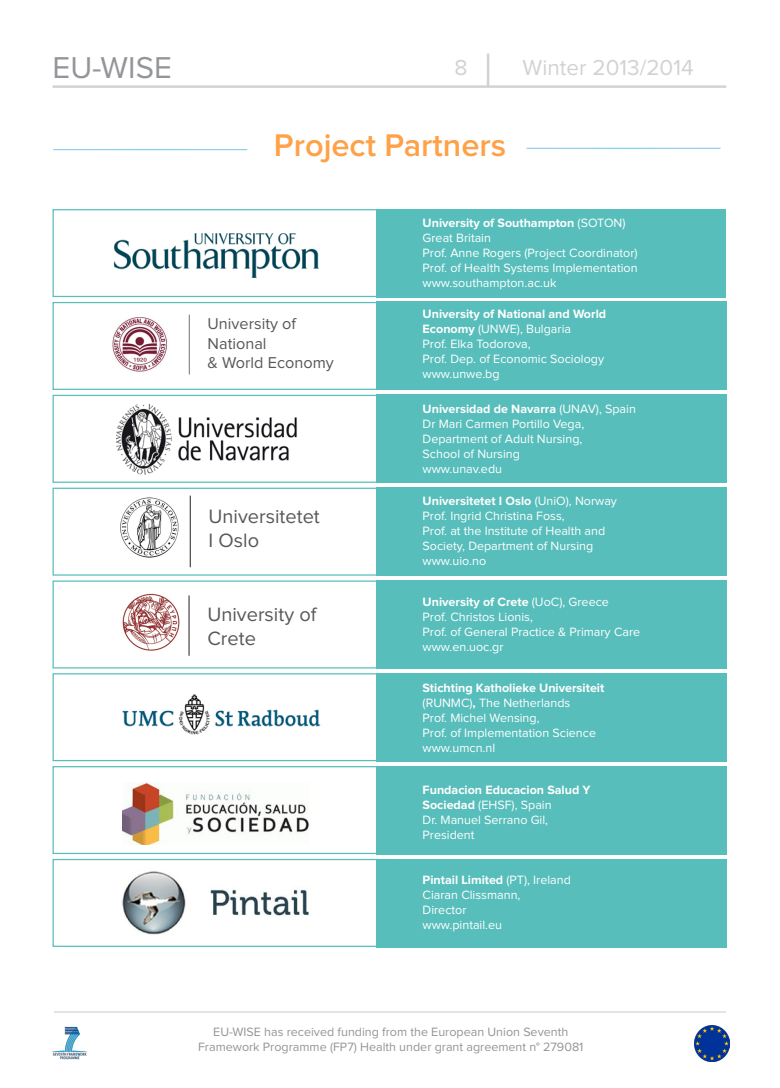
<style>
.page{position:relative;width:780px;height:1088px;background:#fff}
.page>*{position:absolute;margin:0;border:0;box-sizing:border-box;transform-origin:0 0}
.t1{font:600 32.5px "Proxima Nova";color:#ffa147}
.t2{font:31.25px "Proxima Nova";color:#939598}
.t3{font:22.5px "Proxima Nova";color:#d1d2d4}
.t4{font:20px/24px "Proxima Nova";color:#57585a}
.t5{font:16.25px/19.5px "Proxima Nova";color:#57585a}
.t6{font:12.5px/15px "Proxima Nova";color:#fff}
.t7{font:700 12.5px/15px "Proxima Nova";color:#fff}
.t8{font:12.5px/15px "Proxima Nova";color:#939598;text-align:center}
.s1{font-weight:400}
</style>
<div class="page">
<hr style="left:53px;top:85px;width:673px;height:3px;background:#d1d2d4">
<hr style="left:487px;top:54px;width:2px;height:33px;background:#d1d2d4">
<hr style="left:54px;top:1011px;width:672px;height:1px;background:#231f20">
<img style="left:52px;top:1026px;width:35px;height:34px">
<img style="left:694px;top:1026px;width:35px;height:35px">
<div style="left:376px;top:209px;width:350px;height:88px;background:#57bebb"></div>
<div style="left:376px;top:302px;width:350px;height:88px;background:#57bebb"></div>
<div style="left:376px;top:395px;width:350px;height:88px;background:#57bebb"></div>
<div style="left:376px;top:488px;width:350px;height:88px;background:#57bebb"></div>
<div style="left:376px;top:580px;width:350px;height:88px;background:#57bebb"></div>
<div style="left:376px;top:673px;width:350px;height:88px;background:#57bebb"></div>
<div style="left:376px;top:766px;width:350px;height:88px;background:#57bebb"></div>
<div style="left:376px;top:859px;width:350px;height:88px;background:#57bebb"></div>
<img style="left:122px;top:871px;width:187px;height:64px">
<img style="left:122px;top:782px;width:187px;height:62px">
<img style="left:122px;top:694px;width:199px;height:41px">
<img style="left:116px;top:404px;width:181px;height:71px">
<img style="left:114px;top:233px;width:205px;height:45px">
<img style="left:112px;top:317px;width:55px;height:55px">
<hr style="left:189px;top:315px;width:1px;height:59px;background:#231f20">
<img style="left:122px;top:594px;width:58px;height:57px">
<img style="left:120px;top:497px;width:59px;height:61px">
<hr style="left:190px;top:496px;width:1px;height:71px;background:#231f20">
<hr style="left:188px;top:595px;width:2px;height:61px;background:#231f20">
<div style="left:53px;top:209px;width:344px;height:88px;border:1px solid #57bebb"></div>
<div style="left:53px;top:302px;width:340px;height:88px;border:1px solid #57bebb"></div>
<div style="left:53px;top:395px;width:344px;height:88px;border:1px solid #57bebb"></div>
<div style="left:53px;top:488px;width:340px;height:88px;border:1px solid #57bebb"></div>
<div style="left:53px;top:580px;width:340px;height:88px;border:1px solid #57bebb"></div>
<div style="left:53px;top:673px;width:344px;height:88px;border:1px solid #57bebb"></div>
<div style="left:53px;top:766px;width:340px;height:88px;border:1px solid #57bebb"></div>
<div style="left:53px;top:859px;width:340px;height:88px;border:1px solid #57bebb"></div>
<h2 class="t2" style="left:53px;top:53px;width:121px">EU-WISE</h2>
<h3 class="t3" style="left:522px;top:57px;width:172px">Winter 2013/2014</h3>
<h3 class="t3" style="left:454px;top:57px;width:15px">8</h3>
<p class="t1" style="left:274px;top:130px;width:234px">Project Partners</p>
<p class="t5" style="left:207px;top:315px;width:90px">University of<br>National</p>
<p class="t5" style="left:207px;top:354px;width:128px">&amp; World Economy</p>
<p class="t4" style="left:208px;top:505px;width:113px">Universitetet<br>I Oslo</p>
<p class="t4" style="left:207px;top:603px;width:110px">University of</p>
<p class="t4" style="left:207px;top:627px;width:50px">Crete</p>
<p class="t7" style="left:422px;top:216px;width:204px">University of Southampton <span class="s1">(SOTON)</span></p>
<p class="t6" style="left:422px;top:231px;width:70px">Great Britain</p>
<p class="t6" style="left:422px;top:246px;width:216px">Prof. Anne Rogers (Project Coordinator)</p>
<p class="t6" style="left:422px;top:261px;width:216px">Prof. of Health Systems Implementation</p>
<p class="t6" style="left:422px;top:276px;width:135px">www.southampton.ac.uk</p>
<p class="t7" style="left:422px;top:307px;width:185px">University of National and World<br>Economy <span class="s1">(UNWE), Bulgaria</span></p>
<p class="t6" style="left:422px;top:337px;width:109px">Prof. Elka Todorova,</p>
<p class="t6" style="left:422px;top:352px;width:183px">Prof. Dep. of Economic Sociology</p>
<p class="t6" style="left:422px;top:367px;width:79px">www.unwe.bg</p>
<p class="t7" style="left:422px;top:402px;width:215px">Universidad de Navarra <span class="s1">(UNAV), Spain</span></p>
<p class="t6" style="left:422px;top:417px;width:163px">Dr Mari Carmen Portillo Vega,</p>
<p class="t6" style="left:422px;top:432px;width:161px">Department of Adult Nursing,<br>School of Nursing</p>
<p class="t6" style="left:422px;top:462px;width:81px">www.unav.edu</p>
<p class="t7" style="left:422px;top:494px;width:196px">Universitetet I Oslo <span class="s1">(UniO), Norway</span></p>
<p class="t6" style="left:422px;top:509px;width:144px">Prof. Ingrid Christina Foss,</p>
<p class="t6" style="left:422px;top:524px;width:184px">Prof. at the Institute of Health and<br>Society, Department of Nursing</p>
<p class="t6" style="left:422px;top:554px;width:65px">www.uio.no</p>
<p class="t7" style="left:422px;top:595px;width:188px">University of Crete <span class="s1">(UoC), Greece</span></p>
<p class="t6" style="left:422px;top:610px;width:112px">Prof. Christos Lionis,</p>
<p class="t6" style="left:422px;top:625px;width:219px">Prof. of General Practice &amp; Primary Care</p>
<p class="t6" style="left:422px;top:640px;width:82px">www.en.uoc.gr</p>
<p class="t7" style="left:422px;top:681px;width:183px">Stichting Katholieke Universiteit <span class="s1">(RUNMC)</span>, <span class="s1">The Netherlands</span></p>
<p class="t6" style="left:422px;top:711px;width:118px">Prof. Michel Wensing,</p>
<p class="t6" style="left:422px;top:726px;width:175px">Prof. of Implementation Science</p>
<p class="t6" style="left:422px;top:741px;width:74px">www.umcn.nl</p>
<p class="t7" style="left:422px;top:782px;width:169px">Fundacion Educacion Salud Y<br>Sociedad <span class="s1">(EHSF), Spain</span></p>
<p class="t6" style="left:422px;top:812px;width:127px">Dr. Manuel Serrano Gil,</p>
<p class="t6" style="left:422px;top:827px;width:53px">President</p>
<p class="t7" style="left:422px;top:872px;width:150px">Pintail Limited <span class="s1">(PT), Ireland</span></p>
<p class="t6" style="left:422px;top:887px;width:99px">Ciaran Clissmann,</p>
<p class="t6" style="left:422px;top:902px;width:45px">Director</p>
<p class="t6" style="left:422px;top:917px;width:81px">www.pintail.eu</p>
<p class="t8" style="left:198px;top:1025px;width:387px">EU-WISE has received funding from the European Union Seventh<br>Framework Programme (FP7) Health under grant agreement n° 279081</p>
</div>
